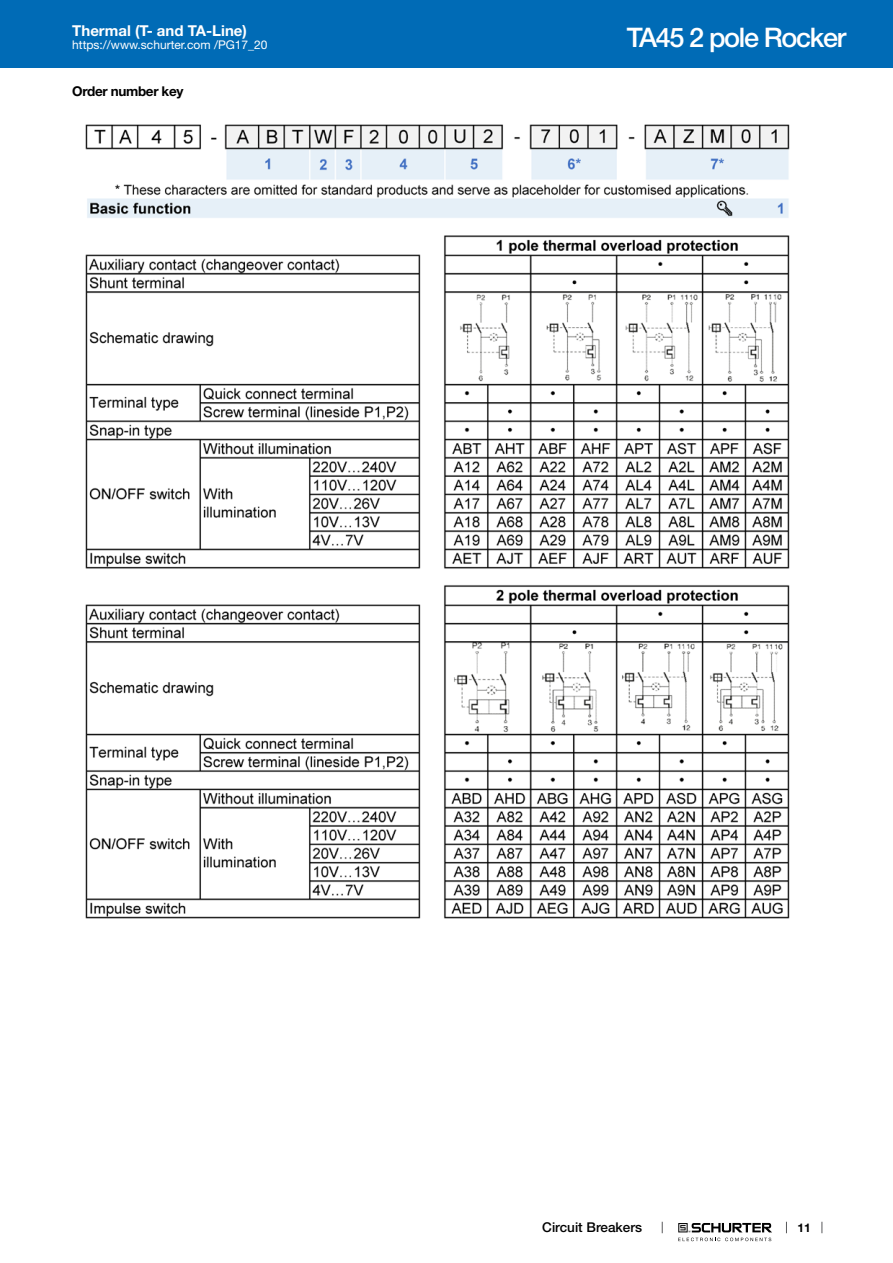
<style>
.page{position:relative;width:893px;height:1263px;background:#fff}
.page>*{position:absolute;margin:0;border:0;box-sizing:border-box;transform-origin:0 0}
.t1{font:500 27px "Helvetica Neue LT";letter-spacing:-.05em;color:#fff}
.t2{font:700 15px "Helvetica Neue LT";color:#fff}
.t3{font:500 13.5px "Helvetica Neue LT";color:#000}
.t4{font:700 13.5px "Helvetica Neue LT";letter-spacing:-.025em;color:#000}
.t5{font:12px "Helvetica Neue LT";color:#fff}
.t6{font:700 12px "Helvetica Neue LT";color:#000}
</style>
<div class="page">
<svg style="left:678px;top:1223px;width:94px;height:18px"></svg>
<div style="left:0;top:0;width:893px;height:68px;background:#006bb6"></div>
<img style="left:85px;top:124px;width:705px;height:795px">
<p class="t2" style="left:72px;top:21px;width:176px">Thermal (T- and TA-Line)</p>
<p class="t5" style="left:72px;top:38px;width:197px">https://www.schurter.com /PG17_20</p>
<p class="t4" style="left:72px;top:82px;width:113px">Order number key</p>
<h1 class="t1" style="left:627px;top:21px;width:221px">TA45 2 pole Rocker</h1>
<p class="t3" style="left:542px;top:1219px;width:101px">Circuit Breakers</p>
<p class="t6" style="left:797px;top:1220px;width:15px">11</p>
</div>
